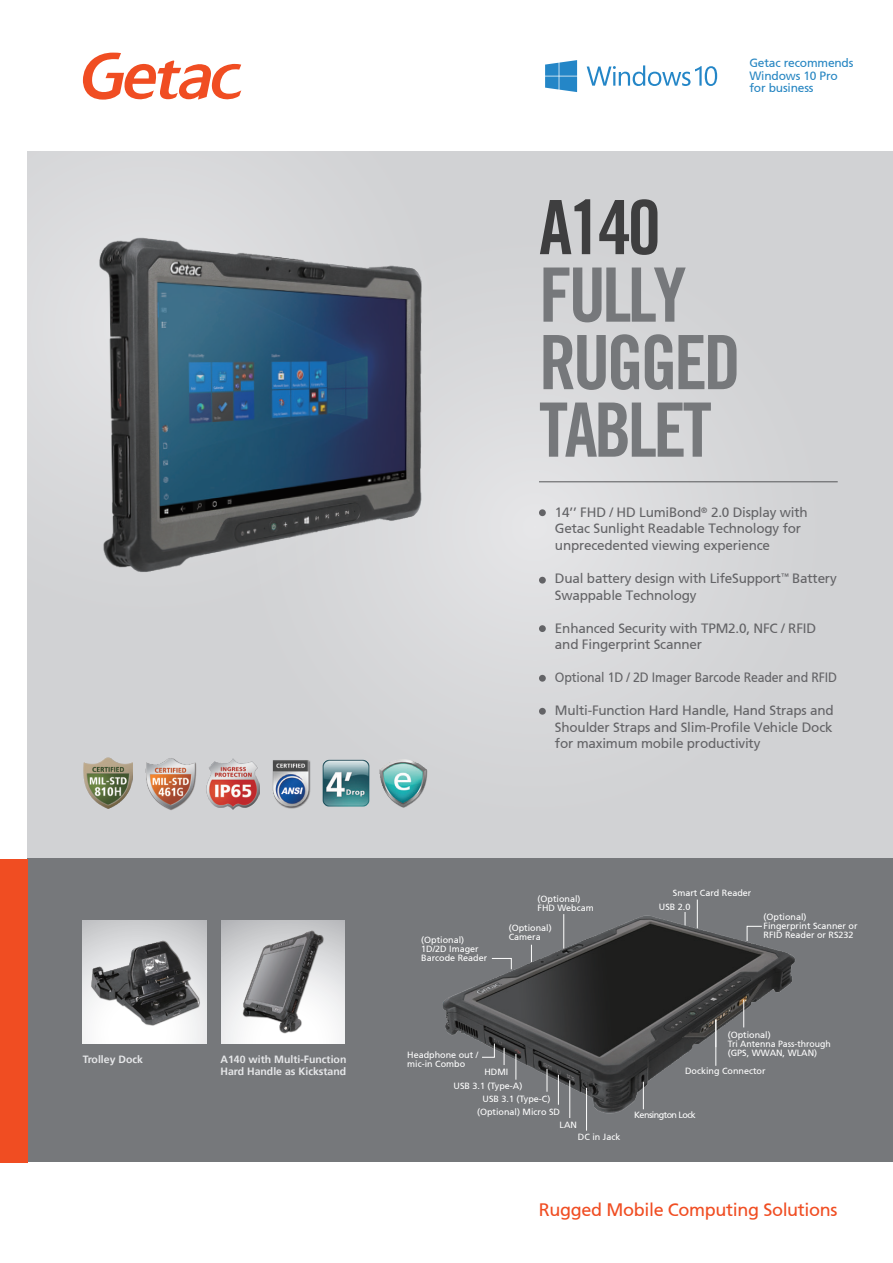
<style>
.page{position:relative;width:893px;height:1263px;background:#fff}
.page>*{position:absolute;margin:0;border:0;box-sizing:border-box;transform-origin:0 0}
.t1{font:700 condensed 75px/67.5px "Trade Gothic No.20";letter-spacing:-.05em;color:#76787b}
.t2{font:700 condensed 75px "Trade Gothic No.20";color:#3e3e3f}
.t3{font:18px "Frutiger 55 Roman";letter-spacing:-.02em;color:#f04d22}
.t4{font:13.5px/16.5px "Frutiger 55 Roman";letter-spacing:-.015em;color:#636366}
.t5{font:13.5px "Frutiger 55 Roman";letter-spacing:-.015em;color:#636366;scale:.92 1}
.t6{font:12px/12.8px "Frutiger 55 Roman";letter-spacing:-.015em;color:#2786c2}
.t7{font:700 10.5px/12.1px "Frutiger 65";color:#e6e7e9}
.t8{font:9px/9px "Frutiger 55 Roman";color:#fff}
.t9{font:9px "Frutiger 55 Roman";letter-spacing:-.065em;color:#fff}
</style>
<div class="page">
<div style="left:28px;top:152px;width:865px;height:707px;background:#d1d2d4"></div>
<div style="left:28px;top:200px;width:184px;height:230px;background:#dcdddf"></div>
<div style="left:222px;top:215px;width:624px;height:623px;background:#d5d6d8;border-radius:50%"></div>
<img style="left:77px;top:216px;width:345px;height:356px">
<div style="left:28px;top:859px;width:865px;height:303px;background:#76787b"></div>
<div style="left:0;top:859px;width:28px;height:303px;background:#f04d22"></div>
<svg style="left:83px;top:920px;width:123px;height:124px;background:#dfe0e1"></svg>
<svg style="left:83px;top:53px;width:158px;height:47px"></svg>
<div style="left:539px;top:509px;width:7px;height:7px;background:#636366;border-radius:50%"></div>
<div style="left:539px;top:577px;width:7px;height:7px;background:#636366;border-radius:50%"></div>
<div style="left:539px;top:625px;width:7px;height:7px;background:#636366;border-radius:50%"></div>
<div style="left:539px;top:675px;width:7px;height:7px;background:#636366;border-radius:50%"></div>
<div style="left:539px;top:708px;width:7px;height:7px;background:#636366;border-radius:50%"></div>
<hr style="left:539px;top:481px;width:299px;height:1px;background:#57585a">
<img style="left:379px;top:759px;width:49px;height:49px">
<img style="left:272px;top:760px;width:39px;height:49px">
<img style="left:145px;top:758px;width:52px;height:52px">
<img style="left:206px;top:758px;width:54px;height:51px">
<img style="left:322px;top:759px;width:48px;height:48px">
<img style="left:221px;top:921px;width:123px;height:123px">
<img style="left:82px;top:931px;width:122px;height:103px">
<svg style="left:545px;top:60px;width:32px;height:32px"></svg>
<svg style="left:587px;top:65px;width:130px;height:21px"></svg>
<img style="left:83px;top:758px;width:50px;height:50px">
<img style="left:443px;top:900px;width:352px;height:218px">
<svg style="left:643px;top:1082px;width:1px;height:27px"></svg>
<hr style="left:586px;top:1088px;width:1px;height:43px;background:#fff">
<svg style="left:547px;top:1069px;width:1px;height:23px"></svg>
<svg style="left:531px;top:945px;width:1px;height:17px"></svg>
<hr style="left:563px;top:914px;width:1px;height:34px;background:#fff">
<svg style="left:685px;top:912px;width:1px;height:13px"></svg>
<svg style="left:697px;top:899px;width:1px;height:29px"></svg>
<svg style="left:746px;top:925px;width:17px;height:17px"></svg>
<svg style="left:491px;top:958px;width:21px;height:12px"></svg>
<svg style="left:481px;top:1043px;width:14px;height:15px"></svg>
<svg style="left:504px;top:1048px;width:1px;height:17px"></svg>
<svg style="left:515px;top:1054px;width:1px;height:26px"></svg>
<hr style="left:558px;top:1075px;width:1px;height:30px;background:#fff">
<hr style="left:569px;top:1080px;width:1px;height:38px;background:#fff">
<svg style="left:743px;top:1000px;width:1px;height:27px"></svg>
<hr style="left:715px;top:1020px;width:1px;height:46px;background:#fff">
<p class="t7" style="left:83px;top:1053px;width:62px">Trolley Dock</p>
<p class="t7" style="left:220px;top:1053px;width:128px">A140 with Multi-Function<br>Hard Handle as Kickstand</p>
<p class="t6" style="left:749px;top:56px;width:105px">Getac recommends<br>Windows 10 Pro for business</p>
<h1 class="t2" style="left:539px;top:182px;width:123px">A140</h1>
<h1 class="t1" style="left:539px;top:261px;width:204px">FULLY<br>RUGGED<br>TABLET</h1>
<p class="t4" style="left:555px;top:504px;width:254px">14’’ FHD / HD LumiBond<sup>®</sup> 2.0 Display with<br>Getac Sunlight Readable Technology for unprecedented viewing experience</p>
<p class="t4" style="left:555px;top:570px;width:283px">Dual battery design with LifeSupport<sup>™</sup> Battery<br>Swappable Technology</p>
<p class="t4" style="left:555px;top:620px;width:263px">Enhanced Security with TPM2.0, NFC / RFID and Fingerprint Scanner</p>
<p class="t5" style="left:555px;top:669px;width:308px">Optional 1D / 2D Imager Barcode Reader and RFID</p>
<p class="t4" style="left:555px;top:702px;width:280px;text-align:justify">Multi-Function Hard Handle, Hand Straps and Shoulder Straps and Slim-Profile Vehicle Dock for maximum mobile productivity</p>
<p class="t8" style="left:421px;top:935px;width:68px">(Optional)<br>1D/2D Imager<br>Barcode Reader</p>
<p class="t8" style="left:673px;top:889px;width:80px">Smart Card Reader</p>
<p class="t8" style="left:537px;top:895px;width:58px">(Optional)<br>FHD Webcam</p>
<p class="t8" style="left:659px;top:902px;width:33px">USB 2.0</p>
<p class="t8" style="left:509px;top:924px;width:45px">(Optional)<br>Camera</p>
<p class="t8" style="left:763px;top:912px;width:96px">(Optional)<br>Fingerprint Scanner or<br>RFID Reader or RS232</p>
<p class="t8" style="left:407px;top:1051px;width:73px">Headphone out / mic-in Combo</p>
<p class="t8" style="left:484px;top:1067px;width:25px">HDMI</p>
<p class="t8" style="left:483px;top:1079px;width:69px;line-height:12.8px;text-indent:-29px">USB 3.1 (Type-A)<br>USB 3.1 (Type-C)</p>
<p class="t8" style="left:477px;top:1108px;width:84px">(Optional) Micro SD</p>
<p class="t8" style="left:560px;top:1120px;width:19px">LAN</p>
<p class="t8" style="left:578px;top:1133px;width:44px">DC in Jack</p>
<p class="t8" style="left:728px;top:1030px;width:105px">(Optional)<br>Tri Antenna Pass-through (GPS, WWAN, WLAN)</p>
<p class="t8" style="left:685px;top:1066px;width:82px">Docking Connector</p>
<p class="t9" style="left:634px;top:1109px;width:63px">Kensington Lock</p>
<h2 class="t3" style="left:539px;top:1199px;width:300px">Rugged Mobile Computing Solutions</h2>
</div>
